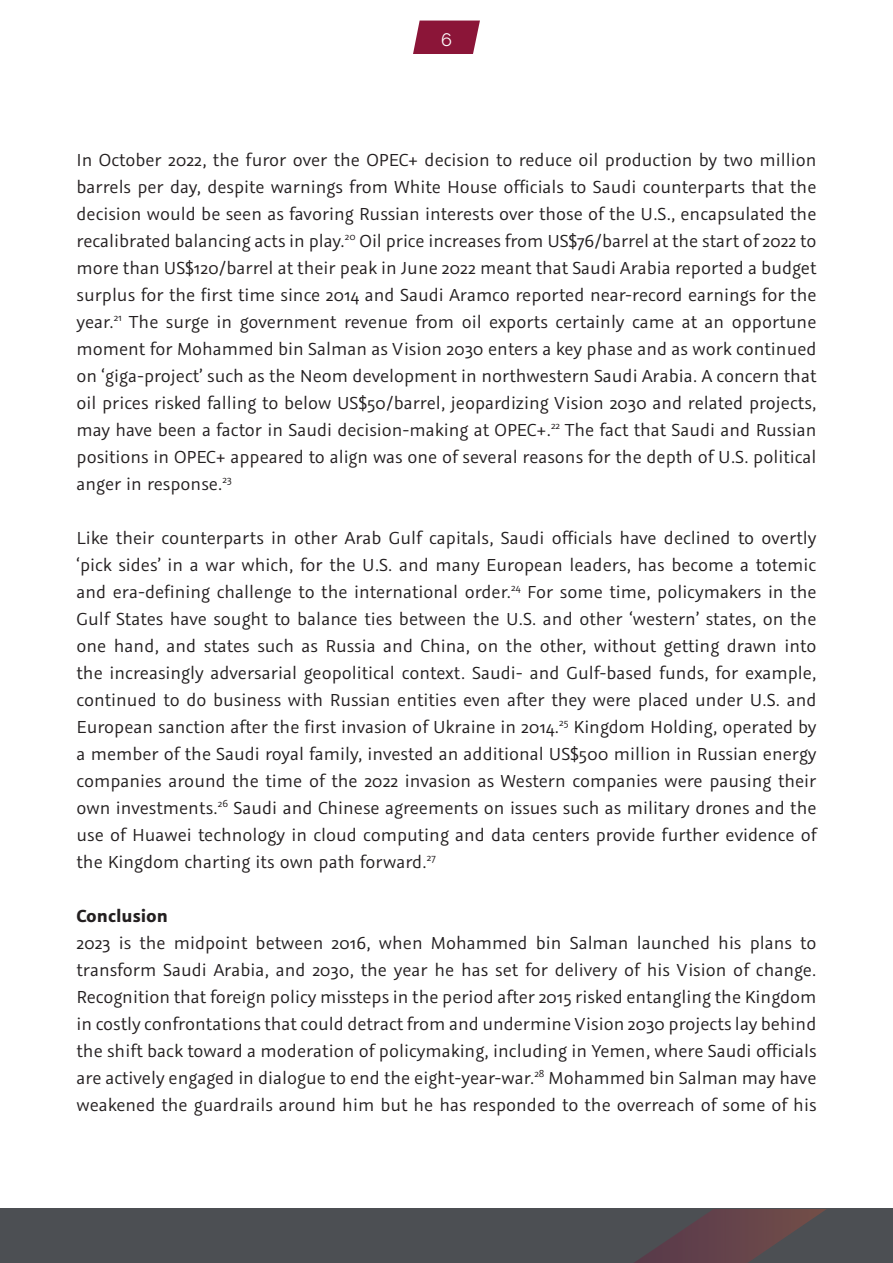
<style>
.page{position:relative;width:893px;height:1263px;background:#fff}
.page>*{position:absolute;margin:0;border:0;box-sizing:border-box;transform-origin:0 0}
.t1{font:19.5px/27px "Graublau Sans";color:#231f20;text-align:justify}
.t2{font:700 19.5px "Graublau Sans";color:#231f20}
.t3{font:18px "Raleway";color:#fff}
</style>
<div class="page">
<svg style="left:413px;top:21px;width:67px;height:33px;background:#962c4c"></svg>
<div style="left:0;top:1209px;width:893px;height:54px;background:#4c4f53"></div>
<svg style="left:634px;top:1209px;width:192px;height:54px"></svg>
<p class="t3" style="left:441px;top:29px;width:12px">6</p>
<p class="t1" style="left:77px;top:146px;width:741px">In October 2022, the furor over the OPEC+ decision to reduce oil production by two million barrels per day, despite warnings from White House officials to Saudi counterparts that the decision would be seen as favoring Russian interests over those of the U.S., encapsulated the recalibrated balancing acts in play.<sup>20</sup> Oil price increases from US$76/barrel at the start of 2022 to more than US$120/barrel at their peak in June 2022 meant that Saudi Arabia reported a budget surplus for the first time since 2014 and Saudi Aramco reported near-record earnings for the year.<sup>21</sup> The surge in government revenue from oil exports certainly came at an opportune moment for Mohammed bin Salman as Vision 2030 enters a key phase and as work continued on ‘giga-project’ such as the Neom development in northwestern Saudi Arabia. A concern that oil prices risked falling to below US$50/barrel, jeopardizing Vision 2030 and related projects, may have been a factor in Saudi decision-making at OPEC+.<sup>22</sup> The fact that Saudi and Russian positions in OPEC+ appeared to align was one of several reasons for the depth of U.S. political anger in response.<sup>23</sup></p>
<p class="t1" style="left:77px;top:524px;width:741px">Like their counterparts in other Arab Gulf capitals, Saudi officials have declined to overtly ‘pick sides’ in a war which, for the U.S. and many European leaders, has become a totemic and era-defining challenge to the international order.<sup>24</sup> For some time, policymakers in the Gulf States have sought to balance ties between the U.S. and other ‘western’ states, on the one hand, and states such as Russia and China, on the other, without getting drawn into the increasingly adversarial geopolitical context. Saudi- and Gulf-based funds, for example, continued to do business with Russian entities even after they were placed under U.S. and European sanction after the first invasion of Ukraine in 2014.<sup>25</sup> Kingdom Holding, operated by a member of the Saudi royal family, invested an additional US$500 million in Russian energy companies around the time of the 2022 invasion as Western companies were pausing their own investments.<sup>26</sup> Saudi and Chinese agreements on issues such as military drones and the use of Huawei technology in cloud computing and data centers provide further evidence of the Kingdom charting its own path forward.<sup>27</sup></p>
<p class="t2" style="left:77px;top:903px;width:93px">Conclusion</p>
<p class="t1" style="left:77px;top:929px;width:741px">2023 is the midpoint between 2016, when Mohammed bin Salman launched his plans to transform Saudi Arabia, and 2030, the year he has set for delivery of his Vision of change.<br>Recognition that foreign policy missteps in the period after 2015 risked entangling the Kingdom in costly confrontations that could detract from and undermine Vision 2030 projects lay behind the shift back toward a moderation of policymaking, including in Yemen, where Saudi officials are actively engaged in dialogue to end the eight-year-war.<sup>28</sup> Mohammed bin Salman may have weakened the guardrails around him but he has responded to the overreach of some of his</p>
</div>
